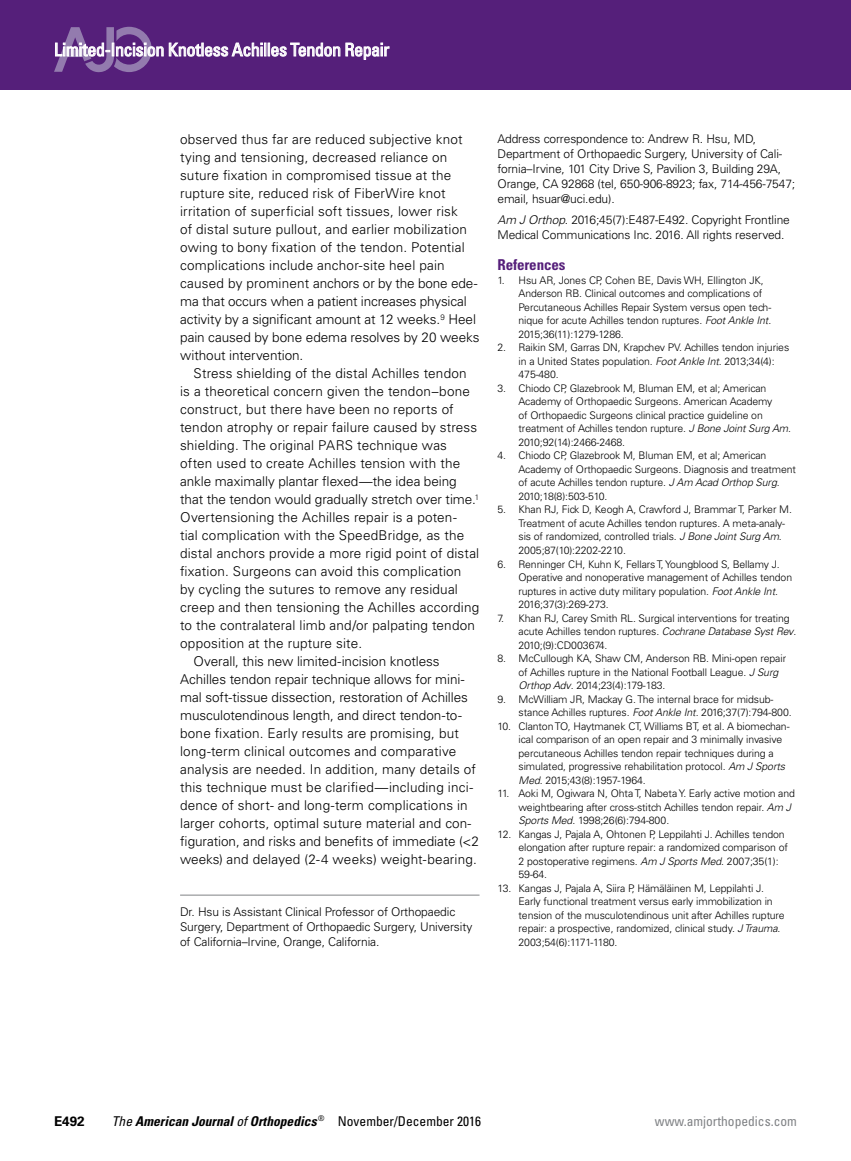
<style>
.page{position:relative;width:851px;height:1161px;background:#fff}
.page>*{position:absolute;margin:0;border:0;box-sizing:border-box;transform-origin:0 0}
.t1{font:condensed 18px "Univers LT Std";letter-spacing:-.02em;color:#fff}
.t2{font:700 condensed 15px "Univers LT Std";letter-spacing:-.01em;color:#551f7a}
.t3{font:300 13.5px/18px "Univers LT Std";letter-spacing:.01em;color:#000}
.t4{font:italic 700 condensed 13.5px "Univers LT Std";color:#000}
.t5{font:condensed 13.5px "Univers LT Std";color:#808285}
.t6{font:700 13.5px "Univers LT Std";color:#000}
.t7{font:300 12px/15px "Univers LT Std";letter-spacing:-.01em;color:#000}
.t8{font:300 10.5px/13.5px "Univers LT Std";letter-spacing:-.01em;color:#000}
.s1{font-style:italic}
.s2{font-weight:400}
.s3{font-weight:400;font-style:normal}
</style>
<div class="page">
<div style="left:0;top:0;width:850px;height:90px;background:#551f7a"></div>
<svg style="left:54px;top:27px;width:335px;height:46px"></svg>
<hr style="left:180px;top:895px;width:299px;height:1px;background:#808285">
<h1 class="t1" style="left:54px;top:38px;width:337px">Limited-Incision Knotless Achilles Tendon Repair</h1>
<p class="t3" style="left:180px;top:130px;width:301px">observed thus far are reduced subjective knot tying and tensioning, decreased reliance on suture fixation in compromised tissue at the rupture site, reduced risk of FiberWire knot irritation of superficial soft tissues, lower risk<br>of distal suture pullout, and earlier mobilization owing to bony fixation of the tendon. Potential complications include anchor-site heel pain caused by prominent anchors or by the bone ede&shy;ma that occurs when a patient increases physical activity by a significant amount at 12 weeks.<sup>9</sup> Heel pain caused by bone edema resolves by 20 weeks without intervention.</p>
<p class="t3" style="left:194px;top:364px;width:274px">Stress shielding of the distal Achilles tendon</p>
<p class="t3" style="left:180px;top:382px;width:291px">is a theoretical concern given the tendon–bone</p>
<p class="t3" style="left:180px;top:400px;width:275px">construct, but there have been no reports of</p>
<p class="t3" style="left:180px;top:418px;width:299px">tendon atrophy or repair failure caused by stress</p>
<p class="t3" style="left:180px;top:436px;width:268px">shielding. The original PARS technique was</p>
<p class="t3" style="left:180px;top:454px;width:282px">often used to create Achilles tension with the</p>
<p class="t3" style="left:180px;top:472px;width:278px">ankle maximally plantar flexed—the idea being</p>
<p class="t3" style="left:180px;top:490px;width:301px">that the tendon would gradually stretch over time.<sup>1</sup></p>
<p class="t3" style="left:180px;top:508px;width:278px">Overtensioning the Achilles repair is a poten-</p>
<p class="t3" style="left:180px;top:526px;width:286px">tial complication with the SpeedBridge, as the</p>
<p class="t3" style="left:180px;top:544px;width:300px">distal anchors provide a more rigid point of distal</p>
<p class="t3" style="left:180px;top:562px;width:283px">fixation. Surgeons can avoid this complication</p>
<p class="t3" style="left:180px;top:580px;width:279px">by cycling the sutures to remove any residual</p>
<p class="t3" style="left:180px;top:598px;width:300px">creep and then tensioning the Achilles according</p>
<p class="t3" style="left:180px;top:616px;width:296px">to the contralateral limb and/or palpating tendon</p>
<p class="t3" style="left:180px;top:634px;width:183px">opposition at the rupture site.</p>
<p class="t3" style="left:193px;top:652px;width:247px">Overall, this new limited-incision knotless</p>
<p class="t3" style="left:180px;top:670px;width:286px">Achilles tendon repair technique allows for mini-</p>
<p class="t3" style="left:180px;top:688px;width:289px">mal soft-tissue dissection, restoration of Achilles</p>
<p class="t3" style="left:180px;top:706px;width:283px">musculotendinous length, and direct tendon-to-</p>
<p class="t3" style="left:180px;top:724px;width:280px">bone fixation. Early results are promising, but</p>
<p class="t3" style="left:180px;top:742px;width:278px">long-term clinical outcomes and comparative</p>
<p class="t3" style="left:180px;top:760px;width:297px">analysis are needed. In addition, many details of</p>
<p class="t3" style="left:180px;top:778px;width:294px">this technique must be clarified—including inci-</p>
<p class="t3" style="left:180px;top:796px;width:289px">dence of short- and long-term complications in</p>
<p class="t3" style="left:180px;top:814px;width:293px">larger cohorts, optimal suture material and con-</p>
<p class="t3" style="left:180px;top:832px;width:300px">figuration, and risks and benefits of immediate (&lt;2</p>
<p class="t3" style="left:180px;top:850px;width:298px">weeks) and delayed (2-4 weeks) weight-bearing.</p>
<p class="t7" style="left:180px;top:904px;width:294px">Dr. Hsu is Assistant Clinical Professor of Orthopaedic<br>Surgery, Department of Orthopaedic Surgery, University of California–Irvine, Orange, California.</p>
<p class="t7" style="left:497px;top:131px;width:299px">Address correspondence to: Andrew R. Hsu, MD, Department of Orthopaedic Surgery, University of Cali&shy;fornia–Irvine, 101 City Drive S, Pavilion 3, Building 29A, Orange, CA 92868 (tel, 650-906-8923; fax, 714-456-7547; email, hsuar@uci.edu).</p>
<p class="t7" style="left:497px;top:212px;width:294px"><span class="s1">Am J Orthop</span>. 2016;45(7):E487-E492. Copyright Frontline<br>Medical Communications Inc. 2016. All rights reserved.</p>
<h2 class="t2" style="left:497px;top:256px;width:69px">References</h2>
<p class="t8" style="left:518px;top:273px;width:254px;text-indent:-21px">1. Hsu AR, Jones CP, Cohen BE, Davis WH, Ellington JK, Anderson RB. Clinical outcomes and complications of Percutaneous Achilles Repair System versus open tech&shy;nique for acute Achilles tendon ruptures. <span class="s1">Foot Ankle Int</span>.<br>2015;36(11):1279-1286.</p>
<p class="t8" style="left:518px;top:341px;width:272px;text-indent:-21px">2. Raikin SM, Garras DN, Krapchev PV. Achilles tendon injuries in a United States population. <span class="s1">Foot Ankle Int</span>. 2013;34(4):<br>475-480.</p>
<p class="t8" style="left:518px;top:382px;width:274px;text-indent:-21px">3. Chiodo CP, Glazebrook M, Bluman EM, et al; American Academy of Orthopaedic Surgeons. American Academy<br>of Orthopaedic Surgeons clinical practice guideline on treatment of Achilles tendon rupture. <span class="s1">J Bone Joint Surg Am</span>.<br>2010;92(14):2466-2468.</p>
<p class="t8" style="left:518px;top:449px;width:279px;text-indent:-21px">4. Chiodo CP, Glazebrook M, Bluman EM, et al; American Academy of Orthopaedic Surgeons. Diagnosis and treatment of acute Achilles tendon rupture. <span class="s1">J Am Acad Orthop Surg</span>.<br>2010;18(8):503-510.</p>
<p class="t8" style="left:518px;top:503px;width:275px;text-indent:-21px">5. Khan RJ, Fick D, Keogh A, Crawford J, Brammar T, Parker M.<br>Treatment of acute Achilles tendon ruptures. A meta-analy&shy;sis of randomized, controlled trials. <span class="s1">J Bone Joint Surg Am</span>.<br>2005;87(10):2202-2210.</p>
<p class="t8" style="left:518px;top:557px;width:275px;text-indent:-21px">6. Renninger CH, Kuhn K, Fellars T, Youngblood S, Bellamy J.<br>Operative and nonoperative management of Achilles tendon ruptures in active duty military population. <span class="s1">Foot Ankle Int</span>.<br>2016;37(3):269-273.</p>
<p class="t8" style="left:518px;top:611px;width:279px;text-indent:-21px">7. Khan RJ, Carey Smith RL. Surgical interventions for treating acute Achilles tendon ruptures. <span class="s1">Cochrane Database Syst Rev</span>.<br>2010;(9):CD003674.</p>
<p class="t8" style="left:518px;top:652px;width:269px;text-indent:-21px">8. McCullough KA, Shaw CM, Anderson RB. Mini-open repair of Achilles rupture in the National Football League. <span class="s1">J Surg<br>Orthop Adv</span>. 2014;23(4):179-183.</p>
<p class="t8" style="left:518px;top:692px;width:275px;text-indent:-21px">9. McWilliam JR, Mackay G. The internal brace for midsub&shy;stance Achilles ruptures. <span class="s1">Foot Ankle Int</span>. 2016;37(7):794-800.</p>
<p class="t8" style="left:518px;top:719px;width:272px;text-indent:-21px">10. Clanton TO, Haytmanek CT, Williams BT, et al. A biomechan&shy;ical comparison of an open repair and 3 minimally invasive percutaneous Achilles tendon repair techniques during a simulated, progressive rehabilitation protocol. <span class="s1">Am J Sports Med</span>. 2015;43(8):1957-1964.</p>
<p class="t8" style="left:518px;top:787px;width:278px;text-indent:-21px">11. Aoki M, Ogiwara N, Ohta T, Nabeta Y. Early active motion and weightbearing after cross-stitch Achilles tendon repair. <span class="s1">Am J<br>Sports Med</span>. 1998;26(6):794-800.</p>
<p class="t8" style="left:518px;top:827px;width:271px;text-indent:-21px">12. Kangas J, Pajala A, Ohtonen P, Leppilahti J. Achilles tendon elongation after rupture repair: a randomized comparison of 2 postoperative regimens. <span class="s1">Am J Sports Med</span>. 2007;35(1):<br>59-64.</p>
<p class="t8" style="left:518px;top:881px;width:268px;text-indent:-21px">13. Kangas J, Pajala A, Siira P, Hämäläinen M, Leppilahti J.<br>Early functional treatment versus early immobilization in tension of the musculotendinous unit after Achilles rupture repair: a prospective, randomized, clinical study. <span class="s1">J Trauma</span>.<br>2003;54(6):1171-1180.</p>
<p class="t6" style="left:54px;top:1113px;width:32px">E492</p>
<p class="t4" style="left:112px;top:1113px;width:371px"><span class="s2">The</span> American Journal <span class="s2">of</span> Orthopedics <sup>®</sup> <span class="s3">November/December 2016</span></p>
<p class="t5" style="left:655px;top:1112px;width:143px">www.amjorthopedics.com</p>
</div>
